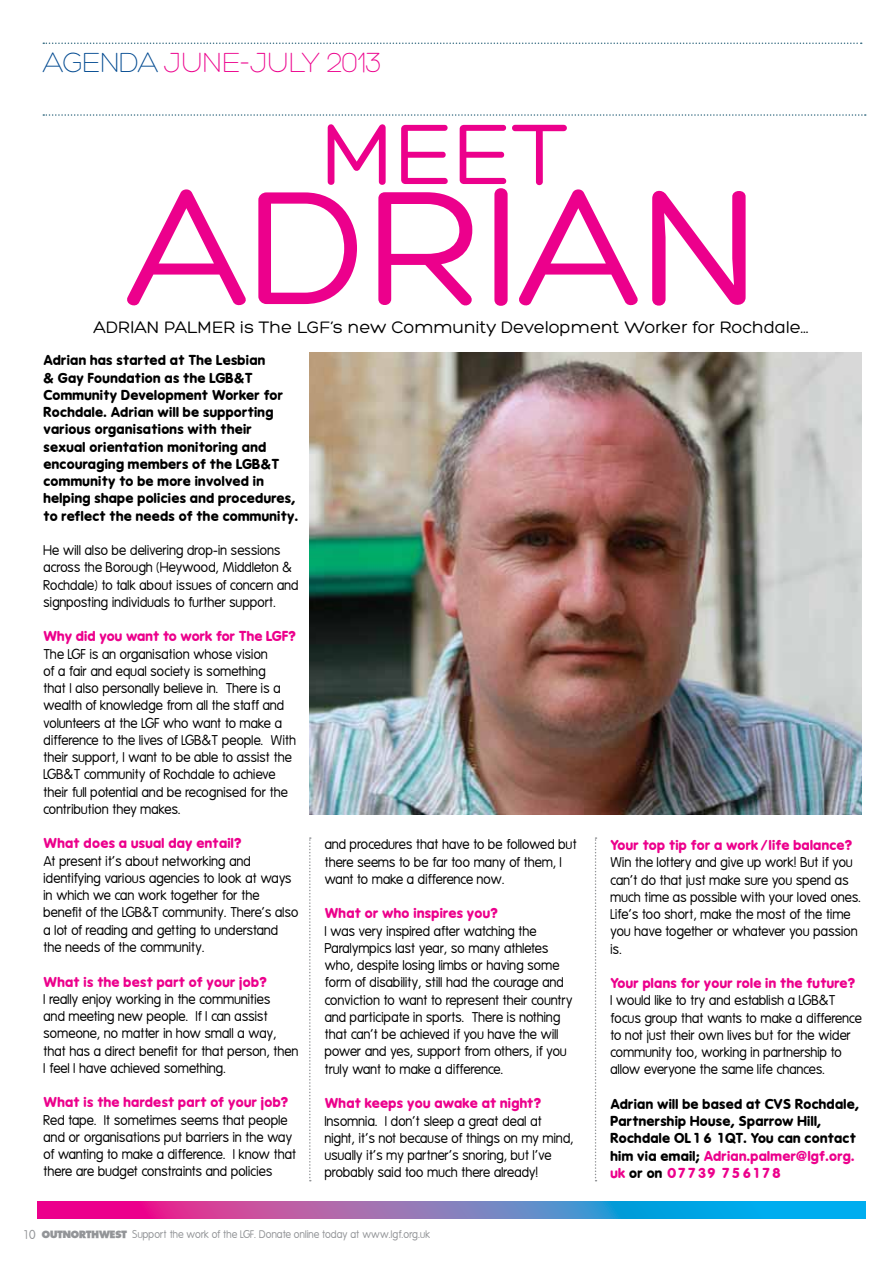
<style>
.page{position:relative;width:893px;height:1263px;background:#fff}
.page>*{position:absolute;margin:0;border:0;box-sizing:border-box;transform-origin:0 0}
.t1{font:175.5px "Hero";letter-spacing:-.01em;color:#ec008c}
.t2{font:93px "Hero";color:#ec008c}
.t3{font:300 30px "Hero";letter-spacing:-.04em;color:#ec008c}
.t4{font:18px "Hero";color:#000}
.t5{font:13.5px/17.2px "Mg Open Modata";color:#000}
.t6{font:700 13.5px/17.2px "Mg Open Modata";color:#000}
.t7{font:700 13.5px "Mg Open Modata";color:#ec008c}
.t8{font:10.5px "Mg Open Modata";color:#939598}
.s1{color:#004990}
.s2{font-size:12px}
.s3{font-family:"Intrepid";font-weight:800}
.s4{color:#ec008c}
</style>
<div class="page">
<svg style="left:37px;top:1202px;width:828px;height:17px;background:#766fbd"></svg>
<svg style="left:43px;top:43px;width:819px;height:1px"></svg>
<svg style="left:43px;top:114px;width:823px;height:2px"></svg>
<img style="left:309px;top:352px;width:552px;height:462px">
<svg style="left:309px;top:837px;width:2px;height:344px"></svg>
<svg style="left:595px;top:837px;width:1px;height:344px"></svg>
<h3 class="t3" style="left:43px;top:47px;width:341px"><span class="s1">AGENDA</span> JUNE-JULY 2013</h3>
<h2 class="t2" style="left:320px;top:106px;width:249px">MEET</h2>
<h1 class="t1" style="left:127px;top:158px;width:635px">ADRIAN</h1>
<h3 class="t4" style="left:94px;top:318px;width:717px">ADRIAN PALMER is The LGF’s new Community Development Worker for Rochdale...</h3>
<p class="t6" style="left:44px;top:352px;width:257px">Adrian has started at The Lesbian<br>&amp; Gay Foundation as the LGB&amp;T Community Development Worker for Rochdale. Adrian will be supporting various organisations with their<br>sexual orientation monitoring and encouraging members of the LGB&amp;T community to be more involved in helping shape policies and procedures, to reflect the needs of the community.</p>
<p class="t5" style="left:44px;top:542px;width:257px">He will also be delivering drop-in sessions across the Borough (Heywood, Middleton &amp; Rochdale) to talk about issues of concern and signposting individuals to further support.</p>
<p class="t7" style="left:44px;top:629px;width:254px">Why did you want to work for The LGF?</p>
<p class="t5" style="left:44px;top:646px;width:254px">The LGF is an organisation whose vision<br>of a fair and equal society is something<br>that I also personally believe in. There is a wealth of knowledge from all the staff and volunteers at the LGF who want to make a difference to the lives of LGB&amp;T people. With their support, I want to be able to assist the LGB&amp;T community of Rochdale to achieve their full potential and be recognised for the contribution they makes.</p>
<p class="t7" style="left:44px;top:836px;width:200px">What does a usual day entail?</p>
<p class="t5" style="left:44px;top:853px;width:257px">At present it’s about networking and identifying various agencies to look at ways in which we can work together for the benefit of the LGB&amp;T community. There’s also a lot of reading and getting to understand the needs of the community.</p>
<p class="t7" style="left:44px;top:974px;width:225px">What is the best part of your job?</p>
<p class="t5" style="left:44px;top:991px;width:256px">I really enjoy working in the communities<br>and meeting new people. If I can assist someone, no matter in how small a way, that has a direct benefit for that person, then I feel I have achieved something.</p>
<p class="t7" style="left:44px;top:1094px;width:247px">What is the hardest part of your job?</p>
<p class="t5" style="left:44px;top:1111px;width:254px">Red tape. It sometimes seems that people and or organisations put barriers in the way of wanting to make a difference. I know that there are budget constraints and policies</p>
<p class="t5" style="left:325px;top:836px;width:254px">and procedures that have to be followed but there seems to be far too many of them, I want to make a difference now.</p>
<p class="t7" style="left:325px;top:906px;width:175px">What or who inspires you?</p>
<p class="t5" style="left:325px;top:923px;width:249px">I was very inspired after watching the Paralympics last year, so many athletes who, despite losing limbs or having some form of disability, still had the courage and conviction to want to represent their country and participate in sports. There is nothing that can’t be achieved if you have the will power and yes, support from others, if you truly want to make a difference.</p>
<p class="t7" style="left:325px;top:1095px;width:218px">What keeps you awake at night?</p>
<p class="t5" style="left:325px;top:1112px;width:250px">Insomnia. I don’t sleep a great deal at night, it’s not because of things on my mind, usually it’s my partner’s snoring, but I’ve probably said too much there already!</p>
<p class="t8" style="left:22px;top:1228px;width:410px"><span class="s2">10</span> <span class="s3">OUTNORTHWEST</span> Support the work of the LGF. Donate online today at www.lgf.org.uk</p>
<p class="t7" style="left:611px;top:837px;width:244px">Your top tip for a work/life balance?</p>
<p class="t5" style="left:611px;top:854px;width:252px">Win the lottery and give up work! But if you can’t do that just make sure you spend as much time as possible with your loved ones.<br>Life’s too short, make the most of the time you have together or whatever you passion is.</p>
<p class="t7" style="left:611px;top:975px;width:247px">Your plans for your role in the future?</p>
<p class="t5" style="left:611px;top:992px;width:253px">I would like to try and establish a LGB&amp;T focus group that wants to make a difference to not just their own lives but for the wider community too, working in partnership to allow everyone the same life chances.</p>
<p class="t6" style="left:611px;top:1095px;width:250px">Adrian will be based at CVS Rochdale, Partnership House, Sparrow Hill, Rochdale OL16 1QT. You can contact him via email; <span class="s4">Adrian.palmer@lgf.org. uk</span> or on <span class="s4">07739 756178</span></p>
</div>
